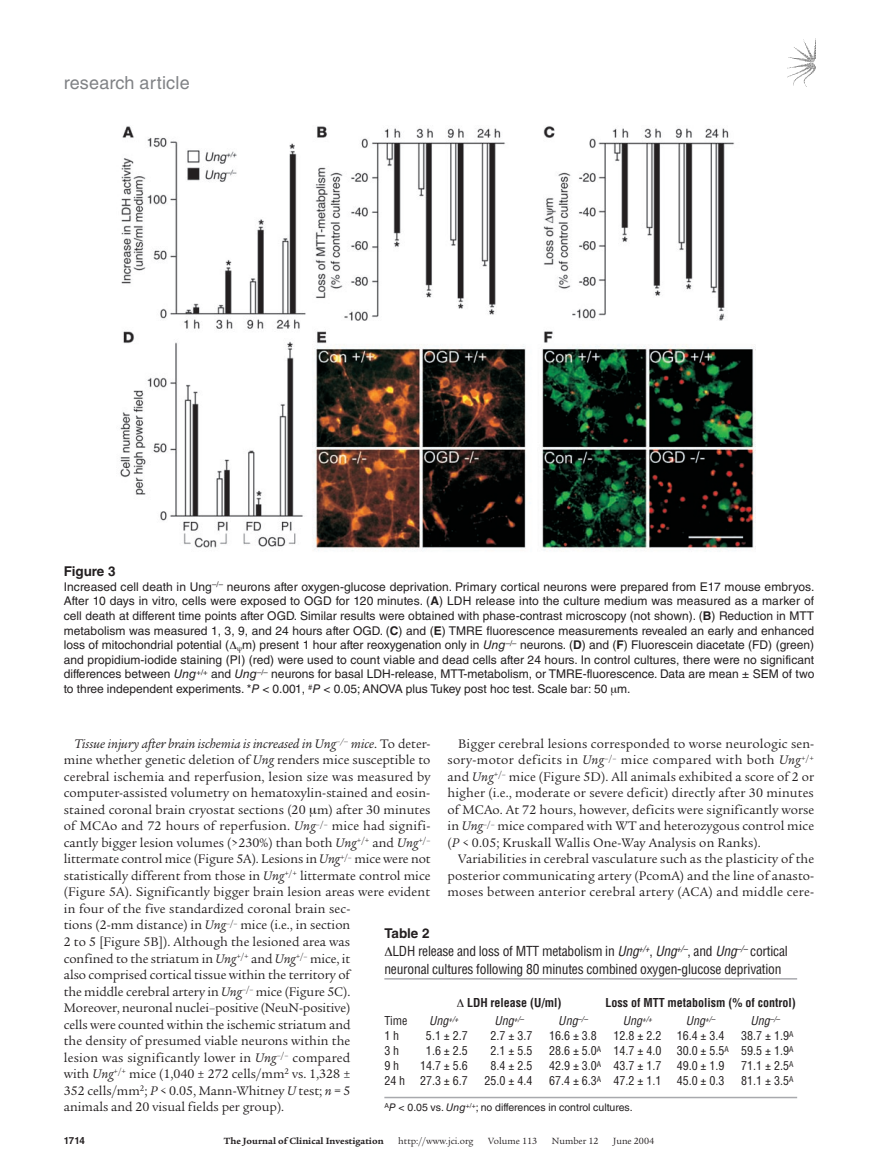
<style>
.page{position:relative;width:878px;height:1174px;background:#fff}
.page>*{position:absolute;margin:0;border:0;box-sizing:border-box;transform-origin:0 0}
.t1{font:18px "Helvetica LT Std";letter-spacing:.01em;color:#808285}
.t2{font:13.5px/16.5px "Legacy Serif Std";color:#231f20;text-align:justify}
.t3{font:condensed 13.5px "Helvetica LT Std";letter-spacing:-.015em;color:#231f20}
.t4{font:700 13.5px "Helvetica LT Std";color:#231f20}
.t5{font:12px/14.7px "Helvetica LT Std";color:#231f20;text-align:justify}
.t6{font:condensed 12px "Helvetica LT Std";color:#231f20}
.t7{font:700 condensed 12px "Helvetica LT Std";color:#231f20}
.t8{font:italic condensed 12px "Helvetica LT Std";color:#231f20}
.t9{font:10.5px "Helvetica LT Std";color:#231f20}
.t10{font:9.75px "Legacy Serif Std";color:#231f20}
.t11{font:700 9.75px "Legacy Serif Std";color:#231f20}
.t12{font:700 9.75px "Helvetica LT Std";color:#231f20}
.s1{font-weight:700}
.s2{font-style:italic}
</style>
<div class="page">
<img style="left:787px;top:39px;width:28px;height:47px">
<img style="left:120px;top:126px;width:635px;height:425px">
<hr style="left:384px;top:978px;width:413px;height:1px;background:#a8a9ad">
<hr style="left:384px;top:1096px;width:413px;height:2px;background:#a8a9ad">
<h1 class="t1" style="left:64px;top:72px;width:127px">research article</h1>
<p class="t4" style="left:64px;top:563px;width:53px">Figure 3</p>
<p class="t5" style="left:64px;top:579px;width:752px">Increased cell death in Ung<sup>–/–</sup> neurons after oxygen-glucose deprivation. Primary cortical neurons were prepared from E17 mouse embryos.<br>After 10 days in vitro, cells were exposed to OGD for 120 minutes. (<span class="s1">A</span>) LDH release into the culture medium was measured as a marker of cell death at different time points after OGD. Similar results were obtained with phase-contrast microscopy (not shown). (<span class="s1">B</span>) Reduction in MTT metabolism was measured 1, 3, 9, and 24 hours after OGD. (<span class="s1">C</span>) and (<span class="s1">E</span>) TMRE fluorescence measurements revealed an early and enhanced loss of mitochondrial potential ( m) present 1 hour after reoxygenation only in <span class="s2">Ung</span><sup>–/–</sup> neurons. (<span class="s1">D</span>) and (<span class="s1">F</span>) Fluorescein diacetate (FD) (green) and propidium-iodide staining (PI) (red) were used to count viable and dead cells after 24 hours. In control cultures, there were no significant differences between <span class="s2">Ung</span><sup>+/+</sup> and <span class="s2">Ung</span><sup>–/–</sup> neurons for basal LDH-release, MTT-metabolism, or TMRE-fluorescence. Data are mean ± SEM of two to three independent experiments. *<span class="s2">P</span> &lt; 0.001, <sup>#</sup><span class="s2">P</span> &lt; 0.05; ANOVA plus Tukey post hoc test. Scale bar: 50 m.</p>
<p class="t2" style="left:64px;top:735px;width:368px;text-align:left;text-indent:11px"><span class="s2">Tissue injury after brain ischemia is increased in Ung</span><sup>–/–</sup> <span class="s2">mice</span>. To deter&shy;mine whether genetic deletion of <span class="s2">Ung</span> renders mice susceptible to cerebral ischemia and reperfusion, lesion size was measured by computer-assisted volumetry on hematoxylin-stained and eosin&shy;stained coronal brain cryostat sections (20 m) after 30 minutes of MCAo and 72 hours of reperfusion. <span class="s2">Ung</span><sup>–/–</sup> mice had signifi&shy;cantly bigger lesion volumes (&gt;230%) than both <span class="s2">Ung</span><sup>+/+</sup> and <span class="s2">Ung</span><sup>+/– </sup>littermate control mice (Figure 5A). Lesions in <span class="s2">Ung</span><sup>+/–</sup> mice were not statistically different from those in <span class="s2">Ung</span><sup>+/+</sup> littermate control mice (Figure 5A). Significantly bigger brain lesion areas were evident in four of the five standardized coronal brain sec-<br>tions (2-mm distance) in <span class="s2">Ung</span><sup>–/–</sup> mice (i.e., in section<br>2 to 5 [Figure 5B]). Although the lesioned area was<br>confined to the striatum in <span class="s2">Ung</span><sup>+/+</sup> and <span class="s2">Ung</span><sup>+/–</sup> mice, it<br>also comprised cortical tissue within the territory of<br>the middle cerebral artery in <span class="s2">Ung</span><sup>–/–</sup> mice (Figure 5C).<br>Moreover, neuronal nuclei–positive (NeuN-positive)<br>cells were counted within the ischemic striatum and<br>the density of presumed viable neurons within the<br>lesion was significantly lower in <span class="s2">Ung</span><sup>–/–</sup> compared<br>with <span class="s2">Ung</span><sup>+/+</sup> mice (1,040 ± 272 cells/mm<sup>2</sup> vs. 1,328 ±<br>352 cells/mm<sup>2</sup>; <span class="s2">P</span> &lt; 0.05, Mann-Whitney <span class="s2">U</span> test; <span class="s2">n</span> = 5<br>animals and 20 visual fields per group).</p>
<p class="t2" style="left:447px;top:735px;width:368px;text-indent:11px">Bigger cerebral lesions corresponded to worse neurologic sen&shy;sory-motor deficits in <span class="s2">Ung</span><sup>–/–</sup> mice compared with both <span class="s2">Ung</span><sup>+/+ </sup>and <span class="s2">Ung</span><sup>+/–</sup> mice (Figure 5D). All animals exhibited a score of 2 or higher (i.e., moderate or severe deficit) directly after 30 minutes of MCAo. At 72 hours, however, deficits were significantly worse in <span class="s2">Ung</span><sup>–/–</sup> mice compared with WT and heterozygous control mice (<span class="s2">P</span> &lt; 0.05; Kruskall Wallis One-Way Analysis on Ranks).</p>
<p class="t2" style="left:447px;top:851px;width:368px;text-indent:11px">Variabilities in cerebral vasculature such as the plasticity of the posterior communicating artery (PcomA) and the line of anasto&shy;moses between anterior cerebral artery (ACA) and middle cere-</p>
<p class="t4" style="left:384px;top:924px;width:47px">Table 2</p>
<p class="t3" style="left:392px;top:942px;width:397px">LDH release and loss of MTT metabolism in <span class="s2">Ung</span><sup>+/+</sup>, <span class="s2">Ung</span><sup>+/–</sup>, and <span class="s2">Ung</span><sup>–/–</sup> cortical</p>
<p class="t3" style="left:384px;top:960px;width:399px">neuronal cultures following 80 minutes combined oxygen-glucose deprivation</p>
<p class="t7" style="left:467px;top:995px;width:96px">LDH release (U/ml)</p>
<p class="t7" style="left:605px;top:995px;width:192px">Loss of MTT metabolism (% of control)</p>
<p class="t6" style="left:384px;top:1013px;width:25px">Time</p>
<p class="t8" style="left:429px;top:1013px;width:31px">Ung<sup>+/+</sup></p>
<p class="t8" style="left:494px;top:1013px;width:31px">Ung<sup>+/–</sup></p>
<p class="t8" style="left:558px;top:1013px;width:31px">Ung<sup>–/–</sup></p>
<p class="t8" style="left:623px;top:1013px;width:31px">Ung<sup>+/+</sup></p>
<p class="t8" style="left:686px;top:1013px;width:31px">Ung<sup>+/–</sup></p>
<p class="t8" style="left:750px;top:1013px;width:31px">Ung<sup>–/–</sup></p>
<p class="t6" style="left:384px;top:1028px;width:16px">1 h</p>
<p class="t6" style="left:426px;top:1028px;width:43px">5.1 ± 2.7</p>
<p class="t6" style="left:490px;top:1028px;width:43px">2.7 ± 3.7</p>
<p class="t6" style="left:549px;top:1028px;width:49px">16.6 ± 3.8</p>
<p class="t6" style="left:613px;top:1028px;width:49px">12.8 ± 2.2</p>
<p class="t6" style="left:676px;top:1028px;width:49px">16.4 ± 3.4</p>
<p class="t6" style="left:741px;top:1028px;width:54px">38.7 ± 1.9<sup>A</sup></p>
<p class="t6" style="left:384px;top:1043px;width:16px">3 h</p>
<p class="t6" style="left:426px;top:1043px;width:43px">1.6 ± 2.5</p>
<p class="t6" style="left:490px;top:1043px;width:43px">2.1 ± 5.5</p>
<p class="t6" style="left:549px;top:1043px;width:114px">28.6 ± 5.0<sup>A</sup> 14.7 ± 4.0</p>
<p class="t6" style="left:676px;top:1043px;width:118px">30.0 ± 5.5<sup>A</sup> 59.5 ± 1.9<sup>A</sup></p>
<p class="t6" style="left:384px;top:1058px;width:16px">9 h</p>
<p class="t6" style="left:420px;top:1058px;width:49px">14.7 ± 5.6</p>
<p class="t6" style="left:490px;top:1058px;width:43px">8.4 ± 2.5</p>
<p class="t6" style="left:549px;top:1058px;width:114px">42.9 ± 3.0<sup>A</sup> 43.7 ± 1.7</p>
<p class="t6" style="left:676px;top:1058px;width:49px">49.0 ± 1.9</p>
<p class="t6" style="left:741px;top:1058px;width:54px">71.1 ± 2.5<sup>A</sup></p>
<p class="t6" style="left:384px;top:1073px;width:85px">24 h 27.3 ± 6.7</p>
<p class="t6" style="left:484px;top:1073px;width:49px">25.0 ± 4.4</p>
<p class="t6" style="left:549px;top:1073px;width:114px">67.4 ± 6.3<sup>A</sup> 47.2 ± 1.1</p>
<p class="t6" style="left:676px;top:1073px;width:49px">45.0 ± 0.3</p>
<p class="t6" style="left:741px;top:1073px;width:54px">81.1 ± 3.5<sup>A</sup></p>
<p class="t9" style="left:384px;top:1101px;width:250px"><sup>A</sup><span class="s2">P</span> &lt; 0.05 vs. <span class="s2">Ung</span><sup>+/+</sup>; no differences in control cultures.</p>
<p class="t12" style="left:64px;top:1134px;width:23px">1714</p>
<p class="t11" style="left:224px;top:1135px;width:161px">The Journal of Clinical Investigation</p>
<p class="t10" style="left:398px;top:1135px;width:77px">http://www.jci.org</p>
<p class="t10" style="left:488px;top:1135px;width:50px">Volume 113</p>
<p class="t10" style="left:552px;top:1135px;width:48px">Number 12</p>
<p class="t10" style="left:613px;top:1135px;width:42px">June 2004</p>
</div>
